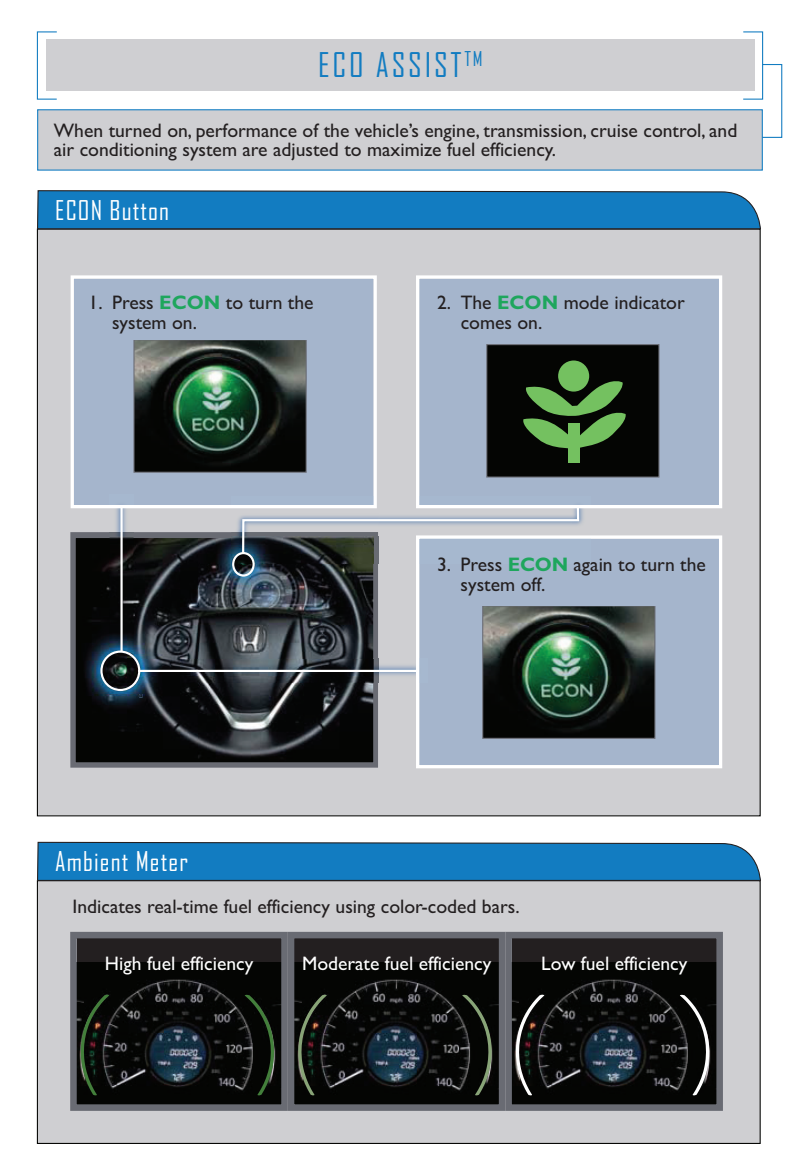
<style>
.page{position:relative;width:795px;height:1160px;background:#fff}
.page>*{position:absolute;margin:0;border:0;box-sizing:border-box;transform-origin:0 0}
.t1{font:32.6px "Agency FB";letter-spacing:.085em;color:#127cc1}
.t2{font:26.1px "Agency FB";letter-spacing:.045em;color:#fff}
.t3{font:19.6px/19.6px "Gill Sans";color:#231f20}
.t4{font:19.6px "Gill Sans";color:#fff}
.s1{font-weight:700;color:#1ea65d}
</style>
<div class="page">
<div style="left:37px;top:31px;width:20px;height:69px;border:1px solid #127cc1"></div>
<div style="left:743px;top:31px;width:20px;height:69px;border:1px solid #127cc1"></div>
<div style="left:46px;top:39px;width:708px;height:52px;background:#cfcfd2"></div>
<div style="left:38px;top:110px;width:724px;height:60px;background:#cfcfd2"></div>
<div style="left:37px;top:109px;width:726px;height:62px;border:1px solid #127cc1"></div>
<div style="left:762px;top:64px;width:20px;height:74px;border:1px solid #127cc1"></div>
<div style="left:38px;top:881px;width:722px;height:262px;background:#cfcfd2"></div>
<svg style="left:37px;top:842px;width:724px;height:39px;background:#1879b9"></svg>
<svg style="left:78px;top:940px;width:202px;height:163px;background:#131615"></svg>
<div style="left:70px;top:932px;width:218px;height:179px;border:7px solid #696b73"></div>
<svg style="left:296px;top:940px;width:201px;height:163px;background:#151716"></svg>
<div style="left:288px;top:932px;width:217px;height:179px;border:7px solid #696b73"></div>
<svg style="left:513px;top:940px;width:202px;height:163px;background:#17191a"></svg>
<div style="left:505px;top:932px;width:218px;height:179px;border:7px solid #696b73"></div>
<div style="left:38px;top:230px;width:722px;height:585px;background:#cfcfd2"></div>
<svg style="left:75px;top:537px;width:298px;height:226px;background:#222529"></svg>
<div style="left:70px;top:532px;width:308px;height:236px;border:4px solid #696b73"></div>
<svg style="left:37px;top:190px;width:724px;height:39px;background:#1a7bba"></svg>
<img style="left:110px;top:508px;width:24px;height:143px">
<hr style="left:120px;top:506px;width:3px;height:145px;background:#fff">
<img style="left:143px;top:659px;width:273px;height:24px">
<hr style="left:138px;top:670px;width:279px;height:2px;background:#fff">
<svg style="left:100px;top:651px;width:43px;height:47px;background:#344b58"></svg>
<div style="left:420px;top:539px;width:298px;height:225px;background:#a5b5cc"></div>
<img style="left:580px;top:539px;width:10px;height:25px">
<div style="left:416px;top:535px;width:306px;height:233px;border:3px solid #fff"></div>
<img style="left:483px;top:606px;width:172px;height:133px">
<svg style="left:232px;top:508px;width:348px;height:69px"></svg>
<div style="left:420px;top:279px;width:298px;height:225px;background:#a5b5cc"></div>
<img style="left:420px;top:496px;width:170px;height:8px">
<div style="left:416px;top:275px;width:306px;height:233px;border:3px solid #fff"></div>
<svg style="left:486px;top:345px;width:173px;height:133px;background:#1c2c18"></svg>
<div style="left:75px;top:279px;width:298px;height:225px;background:#a5b5cc"></div>
<img style="left:231px;top:496px;width:142px;height:8px">
<div style="left:71px;top:275px;width:306px;height:233px;border:3px solid #fff"></div>
<img style="left:134px;top:340px;width:173px;height:133px">
<h1 class="t1" style="left:318px;top:45px;width:166px">ECO ASSIST<sup>TM</sup></h1>
<p class="t3" style="left:54px;top:121px;width:685px">When turned on, performance of the vehicle’s engine, transmission, cruise control, and air conditioning system are adjusted to maximize fuel efficiency.</p>
<h2 class="t2" style="left:55px;top:194px;width:115px">ECON Button</h2>
<p class="t3" style="left:112px;top:293px;width:203px;text-indent:-23px">1. Press <span class="s1">ECON</span> to turn the system on.</p>
<h2 class="t2" style="left:55px;top:846px;width:134px">Ambient Meter</h2>
<p class="t3" style="left:461px;top:293px;width:226px;text-indent:-23px">2. The <span class="s1">ECON</span> mode indicator comes on.</p>
<p class="t3" style="left:461px;top:555px;width:247px;text-indent:-23px">3. Press <span class="s1">ECON</span> again to turn the system off.</p>
<p class="t3" style="left:72px;top:897px;width:449px">Indicates real-time fuel efficiency using color-coded bars.</p>
<p class="t4" style="left:105px;top:952px;width:150px">High fuel efficiency</p>
<p class="t4" style="left:302px;top:952px;width:191px">Moderate fuel efficiency</p>
<p class="t4" style="left:541px;top:952px;width:148px">Low fuel efficiency</p>
</div>
